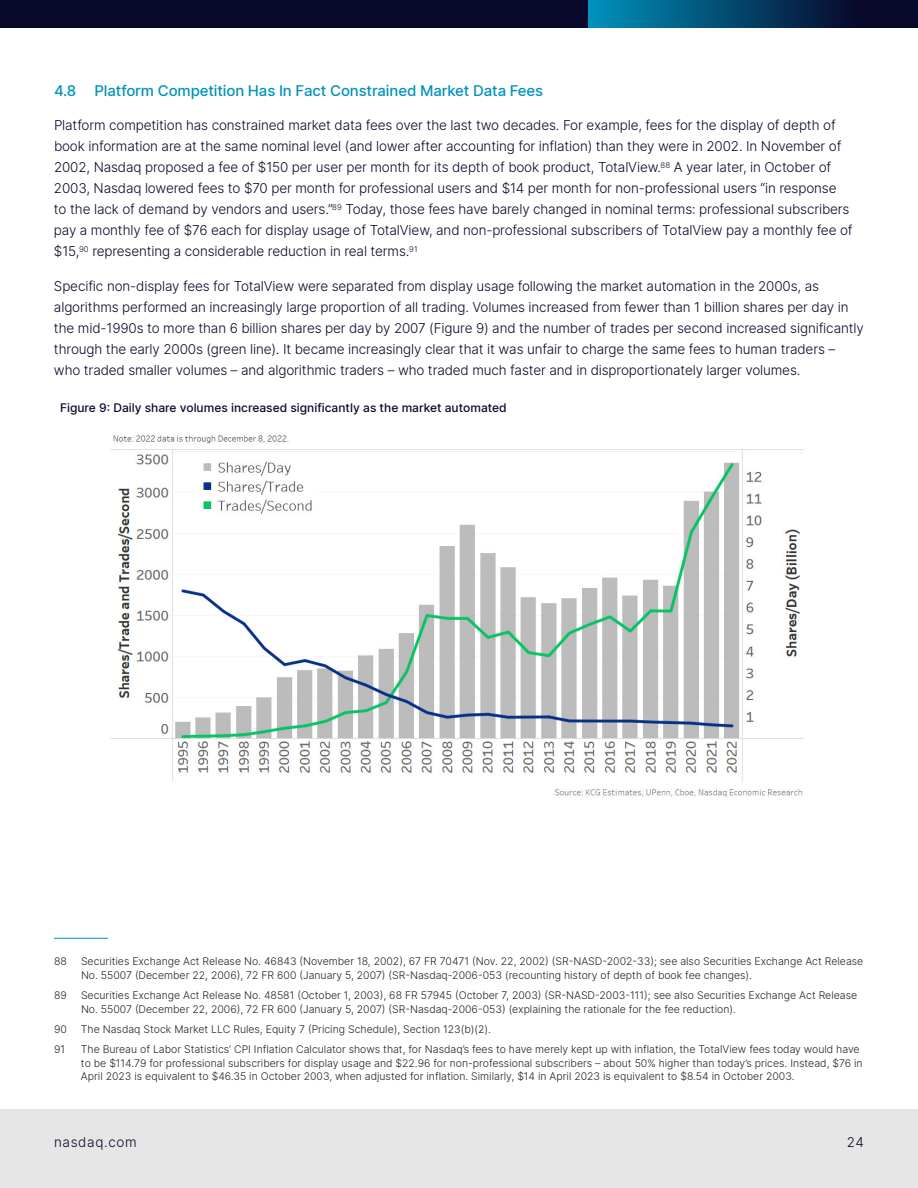
<style>
.page{position:relative;width:918px;height:1188px;background:#fff}
.page>*{position:absolute;margin:0;border:0;box-sizing:border-box;transform-origin:0 0}
.t1{font:500 15px "Inter";letter-spacing:-.01em;color:#0092bc}
.t2{font:300 13.5px/21px "Inter";letter-spacing:-.01em;color:#08082a}
.t3{font:300 13.5px "Inter";letter-spacing:.05em;color:#08082a}
.t4{font:500 12px "Inter";color:#08082a}
.t5{font:300 10.5px/13.5px "Inter";color:#231f20}
</style>
<div class="page">
<img style="left:110px;top:435px;width:694px;height:362px">
<hr style="left:54px;top:938px;width:54px;height:1px;background:#0092bc">
<div style="left:0;top:1109px;width:918px;height:79px;background:#e6e6e6"></div>
<div style="left:0;top:0;width:918px;height:28px;background:#08082a"></div>
<svg style="left:589px;top:0;width:249px;height:28px;background:#035178"></svg>
<p class="t1" style="left:54px;top:79px;width:491px">4.8 Platform Competition Has In Fact Constrained Market Data Fees</p>
<p class="t2" style="left:54px;top:114px;width:800px">Platform competition has constrained market data fees over the last two decades. For example, fees for the display of depth of book information are at the same nominal level (and lower after accounting for inflation) than they were in 2002. In November of 2002, Nasdaq proposed a fee of $150 per user per month for its depth of book product, TotalView.<sup>88</sup> A year later, in October of 2003, Nasdaq lowered fees to $70 per month for professional users and $14 per month for non-professional users “in response<br>to the lack of demand by vendors and users.”<sup>89</sup> Today, those fees have barely changed in nominal terms: professional subscribers pay a monthly fee of $76 each for display usage of TotalView, and non-professional subscribers of TotalView pay a monthly fee of $15,<sup>90</sup> representing a considerable reduction in real terms.<sup>91</sup></p>
<p class="t2" style="left:54px;top:275px;width:811px">Specific non-display fees for TotalView were separated from display usage following the market automation in the 2000s, as algorithms performed an increasingly large proportion of all trading. Volumes increased from fewer than 1 billion shares per day in the mid-1990s to more than 6 billion shares per day by 2007 (Figure 9) and the number of trades per second increased significantly through the early 2000s (green line). It became increasingly clear that it was unfair to charge the same fees to human traders – who traded smaller volumes – and algorithmic traders – who traded much faster and in disproportionately larger volumes.</p>
<p class="t4" style="left:60px;top:398px;width:448px">Figure 9: Daily share volumes increased significantly as the market automated</p>
<p class="t5" style="left:54px;top:955px;width:14px">88</p>
<p class="t5" style="left:81px;top:955px;width:784px">Securities Exchange Act Release No. 46843 (November 18, 2002), 67 FR 70471 (Nov. 22, 2002) (SR-NASD-2002-33); see also Securities Exchange Act Release<br>No. 55007 (December 22, 2006), 72 FR 600 (January 5, 2007) (SR-Nasdaq-2006-053 (recounting history of depth of book fee changes).</p>
<p class="t5" style="left:54px;top:988px;width:14px">89</p>
<p class="t5" style="left:81px;top:988px;width:778px">Securities Exchange Act Release No. 48581 (October 1, 2003), 68 FR 57945 (October 7, 2003) (SR-NASD-2003-111); see also Securities Exchange Act Release<br>No. 55007 (December 22, 2006), 72 FR 600 (January 5, 2007) (SR-Nasdaq-2006-053) (explaining the rationale for the fee reduction).</p>
<p class="t5" style="left:54px;top:1022px;width:14px">90</p>
<p class="t5" style="left:81px;top:1022px;width:412px">The Nasdaq Stock Market LLC Rules, Equity 7 (Pricing Schedule), Section 123(b)(2).</p>
<p class="t5" style="left:54px;top:1042px;width:13px">91</p>
<p class="t5" style="left:81px;top:1042px;width:783px">The Bureau of Labor Statistics’ CPI Inflation Calculator shows that, for Nasdaq’s fees to have merely kept up with inflation, the TotalView fees today would have to be $114.79 for professional subscribers for display usage and $22.96 for non-professional subscribers – about 50% higher than today’s prices. Instead, $76 in<br>April 2023 is equivalent to $46.35 in October 2003, when adjusted for inflation. Similarly, $14 in April 2023 is equivalent to $8.54 in October 2003.</p>
<p class="t3" style="left:54px;top:1133px;width:84px">nasdaq.com</p>
<p class="t2" style="left:847px;top:1132px;width:19px">24</p>
</div>
